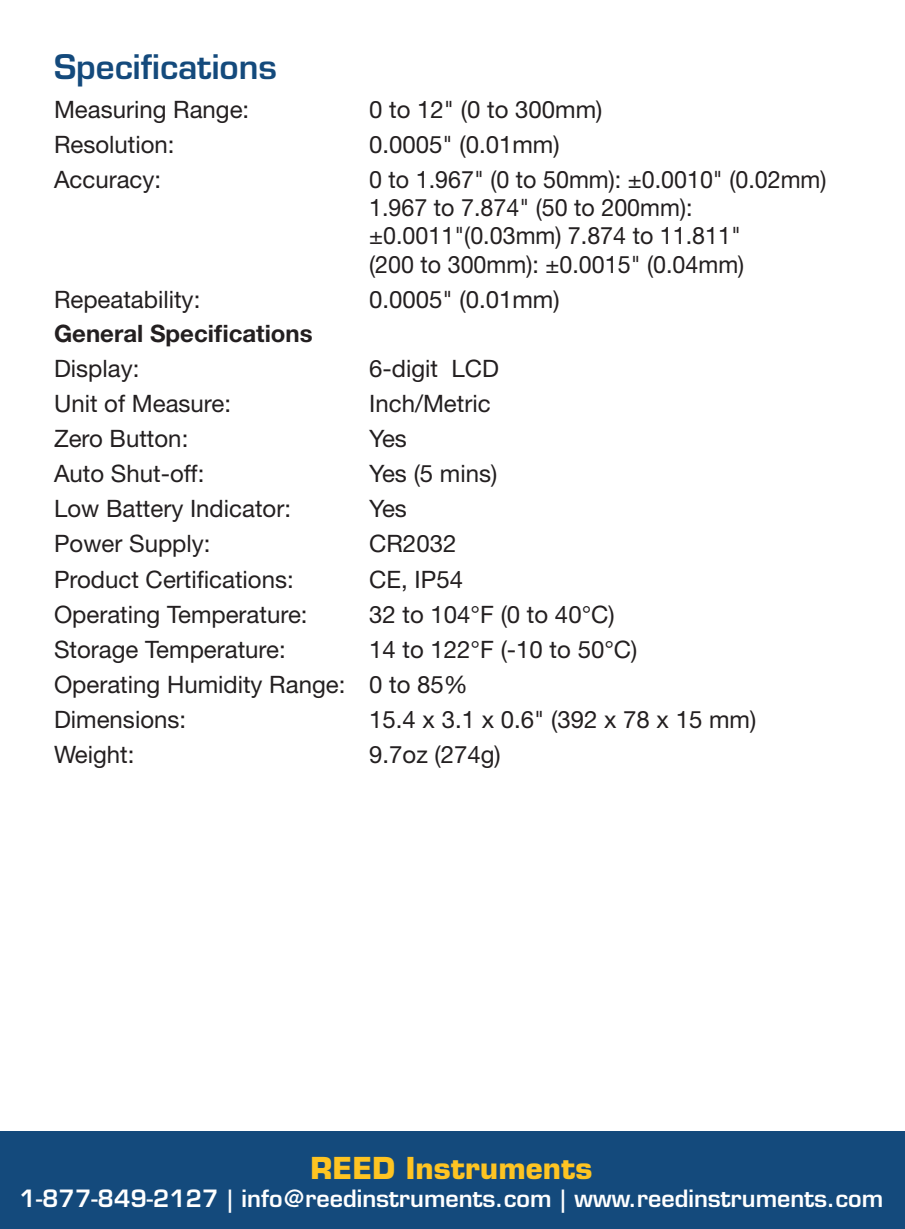
<style>
.page{position:relative;width:905px;height:1229px;background:#fff}
.page>*{position:absolute;margin:0;border:0;box-sizing:border-box;transform-origin:0 0}
._1_-_Heading{font:600 33px "Eurostile LT Std";color:#144a7c}
.t1{font:700 29.4px "Eurostile LT Std";color:#fec422}
._5_-_Specs{font:24px/28.2px "Helvetica Neue LT Std";color:#231f20}
._5_-_Specs-2{font:700 24px "Helvetica Neue LT Std";color:#231f20}
.t2{font:600 23.4px "Eurostile LT Std";color:#fff}
</style>
<div class="page">
<div style="left:0;top:1131px;width:904px;height:97px;background:#144a7c"></div>
<p class="_1_-_Heading" style="left:54px;top:46px;width:224px">Specifications</p>
<p class="_5_-_Specs" style="left:54px;top:95px;width:197px">Measuring Range:</p>
<p class="_5_-_Specs" style="left:369px;top:95px;width:235px">0 to 12" (0 to 300mm)</p>
<p class="_5_-_Specs" style="left:54px;top:130px;width:122px">Resolution:</p>
<p class="_5_-_Specs" style="left:369px;top:130px;width:192px">0.0005" (0.01mm)</p>
<p class="_5_-_Specs" style="left:54px;top:165px;width:109px">Accuracy:</p>
<p class="_5_-_Specs" style="left:369px;top:165px;width:459px">0 to 1.967" (0 to 50mm): ±0.0010" (0.02mm)<br>1.967 to 7.874" (50 to 200mm): ±0.0011"(0.03mm) 7.874 to 11.811"<br>(200 to 300mm): ±0.0015" (0.04mm)</p>
<p class="_5_-_Specs" style="left:54px;top:285px;width:148px">Repeatability:</p>
<p class="_5_-_Specs" style="left:369px;top:285px;width:192px">0.0005" (0.01mm)</p>
<p class="_5_-_Specs-2" style="left:54px;top:318px;width:260px">General Specifications</p>
<p class="_5_-_Specs" style="left:54px;top:354px;width:87px">Display:</p>
<p class="_5_-_Specs" style="left:369px;top:354px;width:131px">6-digit LCD</p>
<p class="_5_-_Specs" style="left:54px;top:389px;width:178px">Unit of Measure:</p>
<p class="_5_-_Specs" style="left:369px;top:389px;width:123px">Inch/Metric</p>
<p class="_5_-_Specs" style="left:54px;top:424px;width:136px">Zero Button:</p>
<p class="_5_-_Specs" style="left:369px;top:424px;width:39px">Yes</p>
<p class="_5_-_Specs" style="left:54px;top:459px;width:152px">Auto Shut-off:</p>
<p class="_5_-_Specs" style="left:369px;top:459px;width:130px">Yes (5 mins)</p>
<p class="_5_-_Specs" style="left:54px;top:494px;width:238px">Low Battery Indicator:</p>
<p class="_5_-_Specs" style="left:369px;top:494px;width:39px">Yes</p>
<p class="_5_-_Specs" style="left:54px;top:529px;width:158px">Power Supply:</p>
<p class="_5_-_Specs" style="left:369px;top:529px;width:89px">CR2032</p>
<p class="_5_-_Specs" style="left:54px;top:564px;width:241px">Product Certifications:</p>
<p class="_5_-_Specs" style="left:369px;top:564px;width:95px">CE, IP54</p>
<p class="_5_-_Specs" style="left:54px;top:600px;width:255px">Operating Temperature:</p>
<p class="_5_-_Specs" style="left:369px;top:600px;width:247px">32 to 104°F (0 to 40°C)</p>
<p class="_5_-_Specs" style="left:54px;top:635px;width:233px">Storage Temperature:</p>
<p class="_5_-_Specs" style="left:369px;top:635px;width:270px">14 to 122°F (-10 to 50°C)</p>
<p class="_5_-_Specs" style="left:54px;top:670px;width:415px">Operating Humidity Range: 0 to 85%</p>
<p class="_5_-_Specs" style="left:54px;top:705px;width:134px">Dimensions:</p>
<p class="_5_-_Specs" style="left:369px;top:705px;width:388px">15.4 x 3.1 x 0.6" (392 x 78 x 15 mm)</p>
<p class="_5_-_Specs" style="left:54px;top:740px;width:82px">Weight:</p>
<p class="_5_-_Specs" style="left:369px;top:740px;width:133px">9.7oz (274g)</p>
<p class="t1" style="left:310px;top:1149px;width:283px">REED Instruments</p>
<p class="t2" style="left:20px;top:1183px;width:865px">1-877-849-2127 | info@reedinstruments.com | www.reedinstruments.com</p>
</div>
